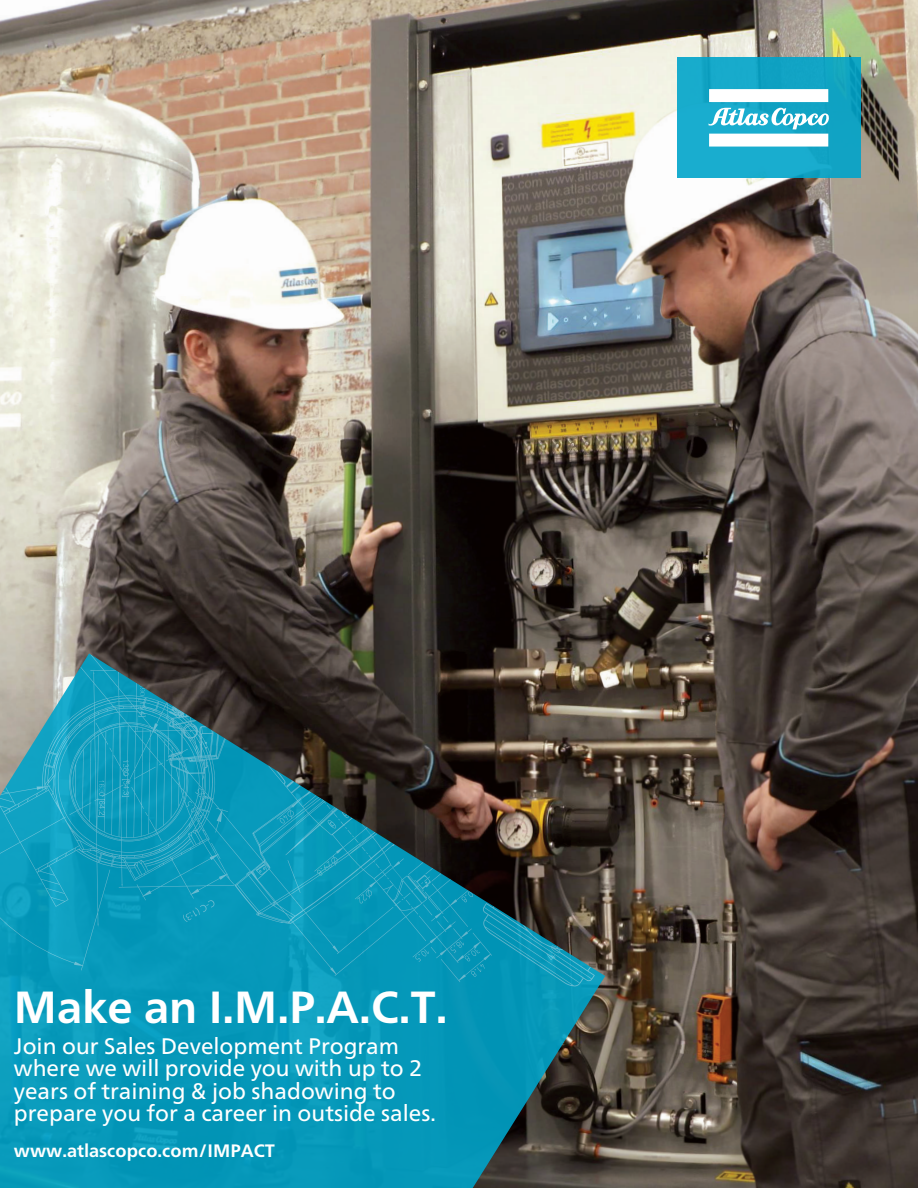
<style>
.page{position:relative;width:918px;height:1188px;background:#fff}
.page>*{position:absolute;margin:0;border:0;box-sizing:border-box;transform-origin:0 0}
.Intro_-_Blue_Edge{font:700 45px "Neue Frutiger World";color:#fff}
.Intro_-_Blue_Edge-2{font:22.5px/22.5px "Neue Frutiger World";color:#fff}
.Intro_-_Blue_Edge-3{font:700 18px "Neue Frutiger World";color:#fff}
</style>
<div class="page">
<img style="left:0;top:0;width:918px;height:1188px">
<div style="left:677px;top:57px;width:184px;height:121px;background:linear-gradient(to right,#1aaed0,#0fa2c2)"></div>
<svg style="left:709px;top:89px;width:119px;height:13px"></svg>
<svg style="left:709px;top:108px;width:120px;height:39px"></svg>
<svg style="left:0;top:653px;width:605px;height:535px;background:#197a8e"></svg>
<svg style="left:0;top:654px;width:318px;height:316px;background:#236674"></svg>
<svg style="left:0;top:672px;width:226px;height:197px;background:#3397ac"></svg>
<svg style="left:119px;top:770px;width:476px;height:216px;background:#1a788b"></svg>
<img style="left:123px;top:685px;width:22px;height:82px">
<img style="left:190px;top:731px;width:3px;height:75px">
<svg style="left:99px;top:780px;width:5px;height:12px"></svg>
<p class="Intro_-_Blue_Edge" style="left:14px;top:967px;width:435px">Make an I.M.P.A.C.T.</p>
<p class="Intro_-_Blue_Edge-2" style="left:14px;top:1035px;width:423px">Join our Sales Development Program where we will provide you with up to 2 years of training &amp; job shadowing to prepare you for a career in outside sales.</p>
<p class="Intro_-_Blue_Edge-3" style="left:14px;top:1135px;width:263px">www.atlascopco.com/IMPACT</p>
</div>
